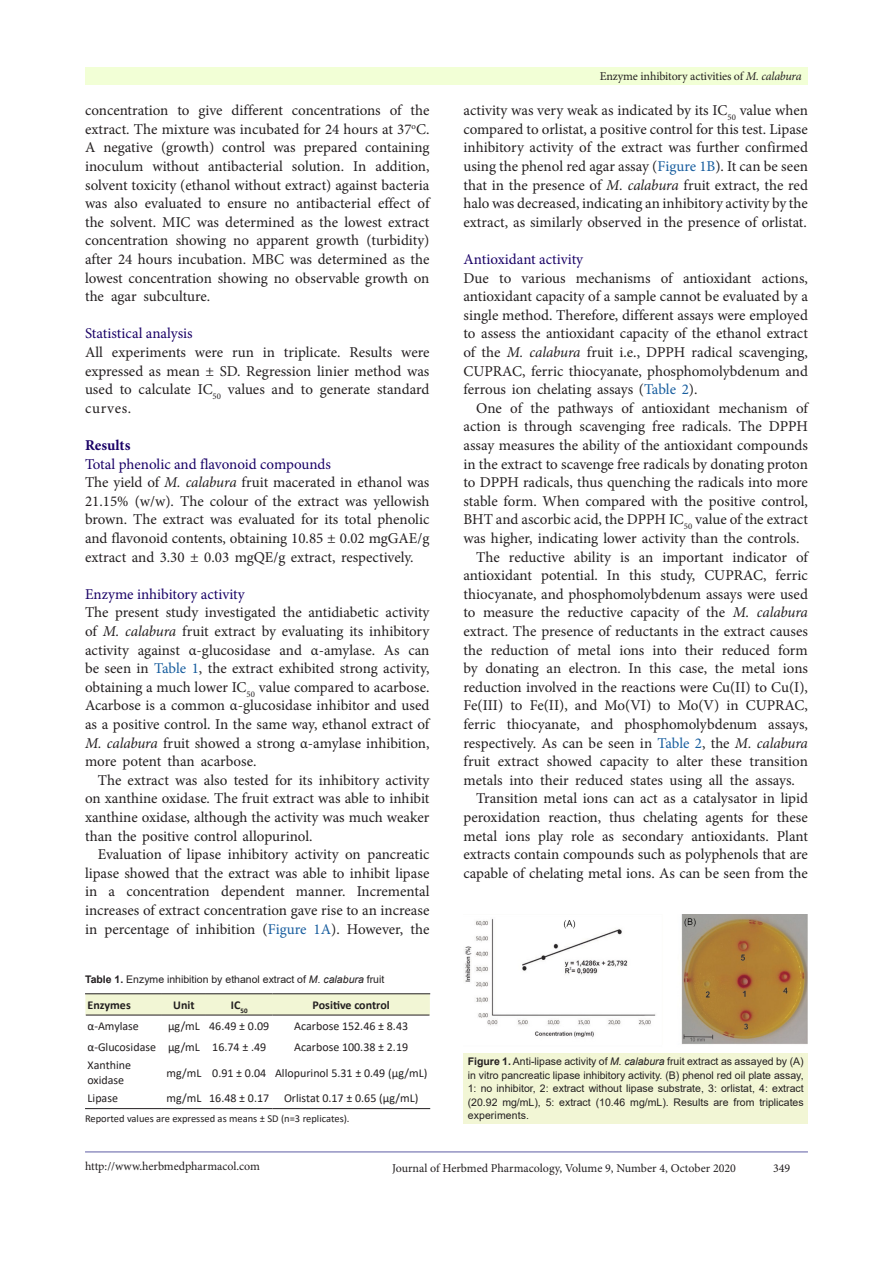
<style>
.page{position:relative;width:893px;height:1263px;background:#fff}
.page>*{position:absolute;margin:0;border:0;box-sizing:border-box;transform-origin:0 0}
.t1{font:15px/18.6px "Minion Pro";color:#231f20;text-align:justify}
.t2{font:15px "Minion Pro";color:#190066}
.t3{font:700 15px "Minion Pro";color:#190066}
.t4{font:12px/15px "Calibri";color:#231f20}
.t5{font:12px "Minion Pro";letter-spacing:-.005em;color:#231f20}
.t6{font:700 12px "Calibri";color:#231f20}
.t7{font:10.5px/13.5px "Arial";color:#231f20;text-align:justify}
.t8{font:10.5px "Calibri";color:#231f20}
.s1{font-style:italic}
.s2{color:#175d9e}
.s3{font-weight:700}
</style>
<div class="page">
<hr style="left:85px;top:1152px;width:723px;height:1px;background:#5e5ca5">
<div style="left:85px;top:68px;width:723px;height:17px;background:#f2ffd6"></div>
<svg style="left:85px;top:994px;width:345px;height:21px;background:#eaeece"></svg>
<hr style="left:85px;top:993px;width:77px;height:1px;background:#231f20">
<hr style="left:162px;top:993px;width:44px;height:1px;background:#231f20">
<hr style="left:206px;top:993px;width:67px;height:1px;background:#231f20">
<hr style="left:273px;top:993px;width:157px;height:1px;background:#231f20">
<hr style="left:86px;top:1015px;width:76px;height:1px;background:#231f20">
<hr style="left:162px;top:1015px;width:44px;height:1px;background:#231f20">
<hr style="left:206px;top:1015px;width:67px;height:1px;background:#231f20">
<hr style="left:273px;top:1015px;width:156px;height:1px;background:#231f20">
<hr style="left:85px;top:1108px;width:77px;height:1px;background:#231f20">
<hr style="left:162px;top:1108px;width:44px;height:1px;background:#231f20">
<hr style="left:206px;top:1108px;width:67px;height:1px;background:#231f20">
<hr style="left:273px;top:1108px;width:157px;height:1px;background:#231f20">
<img style="left:465px;top:914px;width:343px;height:130px">
<div style="left:463px;top:1053px;width:345px;height:71px;background:#f2f6d5"></div>
<p class="t1" style="left:85px;top:101px;width:346px">concentration to give different concentrations of the extract. The mixture was incubated for 24 hours at 37<sup>o</sup>C.<br>A negative (growth) control was prepared containing inoculum without antibacterial solution. In addition, solvent toxicity (ethanol without extract) against bacteria was also evaluated to ensure no antibacterial effect of the solvent. MIC was determined as the lowest extract concentration showing no apparent growth (turbidity) after 24 hours incubation. MBC was determined as the lowest concentration showing no observable growth on the agar subculture.</p>
<p class="t2" style="left:85px;top:323px;width:109px">Statistical analysis</p>
<p class="t1" style="left:85px;top:343px;width:346px">All experiments were run in triplicate. Results were expressed as mean ± SD. Regression linier method was used to calculate IC<sub>50</sub> values and to generate standard curves.</p>
<p class="t3" style="left:85px;top:435px;width:47px">Results</p>
<p class="t2" style="left:85px;top:454px;width:247px">Total phenolic and flavonoid compounds</p>
<p class="t1" style="left:85px;top:473px;width:346px">The yield of <span class="s1">M. calabura</span> fruit macerated in ethanol was 21.15% (w/w). The colour of the extract was yellowish brown. The extract was evaluated for its total phenolic and flavonoid contents, obtaining 10.85 ± 0.02 mgGAE/g extract and 3.30 ± 0.03 mgQE/g extract, respectively.</p>
<p class="t2" style="left:85px;top:584px;width:161px">Enzyme inhibitory activity</p>
<p class="t1" style="left:85px;top:603px;width:346px">The present study investigated the antidiabetic activity of <span class="s1">M. calabura</span> fruit extract by evaluating its inhibitory activity against α-glucosidase and α-amylase. As can be seen in <span class="s2">Table 1</span>, the extract exhibited strong activity, obtaining a much lower IC<sub>50</sub> value compared to acarbose.<br>Acarbose is a common α-glucosidase inhibitor and used as a positive control. In the same way, ethanol extract of <span class="s1">M. calabura</span> fruit showed a strong α-amylase inhibition, more potent than acarbose.</p>
<p class="t1" style="left:85px;top:771px;width:346px;text-indent:13px">The extract was also tested for its inhibitory activity on xanthine oxidase. The fruit extract was able to inhibit xanthine oxidase, although the activity was much weaker than the positive control allopurinol.</p>
<p class="t1" style="left:85px;top:845px;width:346px;text-indent:13px">Evaluation of lipase inhibitory activity on pancreatic lipase showed that the extract was able to inhibit lipase in a concentration dependent manner. Incremental increases of extract concentration gave rise to an increase in percentage of inhibition (<span class="s2">Figure 1A</span>). However, the</p>
<p class="t7" style="left:85px;top:973px;width:301px"><span class="s3">Table 1.</span> Enzyme inhibition by ethanol extract of <span class="s1">M. calabura</span> fruit</p>
<p class="t6" style="left:88px;top:996px;width:45px">Enzymes</p>
<p class="t6" style="left:173px;top:996px;width:23px">Unit</p>
<p class="t6" style="left:231px;top:996px;width:18px">IC<sub>50</sub></p>
<p class="t6" style="left:313px;top:996px;width:79px">Positive control</p>
<p class="t4" style="left:88px;top:1018px;width:53px">α-Amylase</p>
<p class="t4" style="left:168px;top:1018px;width:33px">µg/mL</p>
<p class="t4" style="left:209px;top:1018px;width:62px">46.49 ± 0.09</p>
<p class="t4" style="left:294px;top:1018px;width:115px">Acarbose 152.46 ± 8.43</p>
<p class="t4" style="left:88px;top:1040px;width:70px">α-Glucosidase</p>
<p class="t4" style="left:168px;top:1040px;width:33px">µg/mL</p>
<p class="t4" style="left:212px;top:1040px;width:55px">16.74 ± .49</p>
<p class="t4" style="left:294px;top:1040px;width:115px">Acarbose 100.38 ± 2.19</p>
<p class="t4" style="left:88px;top:1058px;width:45px">Xanthine oxidase</p>
<p class="t4" style="left:166px;top:1065px;width:36px">mg/mL</p>
<p class="t4" style="left:212px;top:1065px;width:55px">0.91 ± 0.04</p>
<p class="t4" style="left:275px;top:1065px;width:154px">Allopurinol 5.31 ± 0.49 (µg/mL)</p>
<p class="t4" style="left:88px;top:1091px;width:32px">Lipase</p>
<p class="t4" style="left:166px;top:1091px;width:36px">mg/mL</p>
<p class="t4" style="left:209px;top:1091px;width:62px">16.48 ± 0.17</p>
<p class="t4" style="left:284px;top:1091px;width:136px">Orlistat 0.17 ± 0.65 (µg/mL)</p>
<p class="t8" style="left:85px;top:1111px;width:266px">Reported values are expressed as means ± SD (n=3 replicates).</p>
<p class="t5" style="left:600px;top:68px;width:203px">Enzyme inhibitory activities of <span class="s1">M. calabura</span></p>
<p class="t1" style="left:463px;top:101px;width:346px">activity was very weak as indicated by its IC<sub>50</sub> value when compared to orlistat, a positive control for this test. Lipase inhibitory activity of the extract was further confirmed using the phenol red agar assay (<span class="s2">Figure 1B</span>). It can be seen that in the presence of <span class="s1">M. calabura</span> fruit extract, the red halo was decreased, indicating an inhibitory activity by the extract, as similarly observed in the presence of orlistat.</p>
<p class="t2" style="left:463px;top:249px;width:121px">Antioxidant activity</p>
<p class="t1" style="left:463px;top:268px;width:346px">Due to various mechanisms of antioxidant actions, antioxidant capacity of a sample cannot be evaluated by a single method. Therefore, different assays were employed to assess the antioxidant capacity of the ethanol extract of the <span class="s1">M. calabura</span> fruit i.e., DPPH radical scavenging, CUPRAC, ferric thiocyanate, phosphomolybdenum and ferrous ion chelating assays (<span class="s2">Table 2</span>).</p>
<p class="t1" style="left:463px;top:399px;width:346px;text-indent:13px">One of the pathways of antioxidant mechanism of action is through scavenging free radicals. The DPPH assay measures the ability of the antioxidant compounds in the extract to scavenge free radicals by donating proton to DPPH radicals, thus quenching the radicals into more stable form. When compared with the positive control, BHT and ascorbic acid, the DPPH IC<sub>50</sub> value of the extract was higher, indicating lower activity than the controls.</p>
<p class="t1" style="left:463px;top:547px;width:346px;text-indent:13px">The reductive ability is an important indicator of antioxidant potential. In this study, CUPRAC, ferric thiocyanate, and phosphomolybdenum assays were used to measure the reductive capacity of the <span class="s1">M. calabura </span>extract. The presence of reductants in the extract causes the reduction of metal ions into their reduced form by donating an electron. In this case, the metal ions reduction involved in the reactions were Cu(II) to Cu(I), Fe(III) to Fe(II), and Mo(VI) to Mo(V) in CUPRAC, ferric thiocyanate, and phosphomolybdenum assays, respectively. As can be seen in <span class="s2">Table 2</span>, the <span class="s1">M. calabura </span>fruit extract showed capacity to alter these transition metals into their reduced states using all the assays.</p>
<p class="t1" style="left:463px;top:789px;width:346px;text-indent:13px">Transition metal ions can act as a catalysator in lipid peroxidation reaction, thus chelating agents for these metal ions play role as secondary antioxidants. Plant extracts contain compounds such as polyphenols that are capable of chelating metal ions. As can be seen from the</p>
<p class="t7" style="left:468px;top:1055px;width:337px"><span class="s3">Figure 1.</span> Anti-lipase activity of <span class="s1">M. calabura</span> fruit extract as assayed by (A) in vitro pancreatic lipase inhibitory activity. (B) phenol red oil plate assay, 1: no inhibitor, 2: extract without lipase substrate, 3: orlistat, 4: extract (20.92 mg/mL), 5: extract (10.46 mg/mL). Results are from triplicates experiments.</p>
<p class="t5" style="left:85px;top:1158px;width:177px">http://www.herbmedpharmacol.com</p>
<p class="t5" style="left:392px;top:1160px;width:345px">Journal of Herbmed Pharmacology, Volume 9, Number 4, October 2020</p>
<p class="t5" style="left:773px;top:1160px;width:19px">349</p>
</div>
